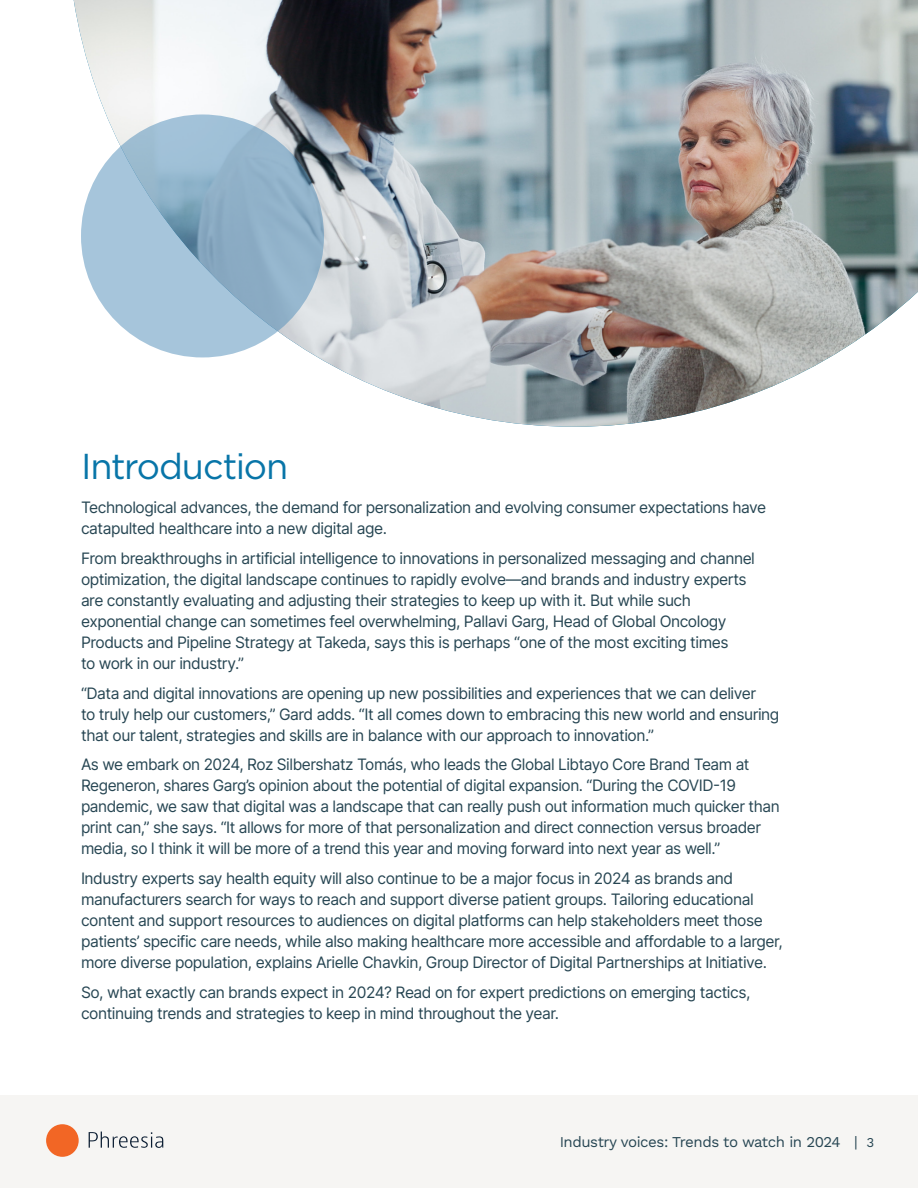
<style>
.page{position:relative;width:918px;height:1188px;background:#fff}
.page>*{position:absolute;margin:0;border:0;box-sizing:border-box;transform-origin:0 0}
.Section_Head{font:36px "Gotham";letter-spacing:-.03em;color:#0875a8}
.Section_Body{font:15.75px/21px "Inter";letter-spacing:-.03em;color:#274653}
.t1{font:15px "Work Sans";letter-spacing:-.03em;color:#274653}
.s1{font-size:13.5px}
</style>
<div class="page">
<div style="left:0;top:1095px;width:918px;height:93px;background:#f6f5f3"></div>
<div style="left:46px;top:1124px;width:33px;height:33px;background:#f26625;border-radius:50%"></div>
<svg style="left:89px;top:1132px;width:74px;height:16px"></svg>
<img style="left:74px;top:0;width:844px;height:427px">
<svg style="left:81px;top:114px;width:243px;height:243px;background:#99b9d0"></svg>
<p class="Section_Head" style="left:81px;top:443px;width:209px">Introduction</p>
<p class="Section_Body" style="left:81px;top:497px;width:687px">Technological advances, the demand for personalization and evolving consumer expectations have catapulted healthcare into a new digital age.</p>
<p class="Section_Body" style="left:81px;top:547px;width:675px">From breakthroughs in artificial intelligence to innovations in personalized messaging and channel optimization, the digital landscape continues to rapidly evolve—and brands and industry experts are constantly evaluating and adjusting their strategies to keep up with it. But while such exponential change can sometimes feel overwhelming, Pallavi Garg, Head of Global Oncology Products and Pipeline Strategy at Takeda, says this is perhaps “one of the most exciting times<br>to work in our industry.”</p>
<p class="Section_Body" style="left:81px;top:682px;width:700px">“Data and digital innovations are opening up new possibilities and experiences that we can deliver<br>to truly help our customers,” Gard adds. “It all comes down to embracing this new world and ensuring that our talent, strategies and skills are in balance with our approach to innovation.”</p>
<p class="Section_Body" style="left:81px;top:754px;width:700px">As we embark on 2024, Roz Silbershatz Tomás, who leads the Global Libtayo Core Brand Team at Regeneron, shares Garg’s opinion about the potential of digital expansion. “During the COVID-19 pandemic, we saw that digital was a landscape that can really push out information much quicker than print can,” she says. “It allows for more of that personalization and direct connection versus broader media, so I think it will be more of a trend this year and moving forward into next year as well.”</p>
<p class="Section_Body" style="left:81px;top:867px;width:703px">Industry experts say health equity will also continue to be a major focus in 2024 as brands and manufacturers search for ways to reach and support diverse patient groups. Tailoring educational content and support resources to audiences on digital platforms can help stakeholders meet those patients’ specific care needs, while also making healthcare more accessible and affordable to a larger, more diverse population, explains Arielle Chavkin, Group Director of Digital Partnerships at Initiative.</p>
<p class="Section_Body" style="left:81px;top:981px;width:671px">So, what exactly can brands expect in 2024? Read on for expert predictions on emerging tactics, continuing trends and strategies to keep in mind throughout the year.</p>
<p class="t1" style="left:560px;top:1133px;width:316px">Industry voices: Trends to watch in 2024 | <span class="s1">3</span></p>
</div>
